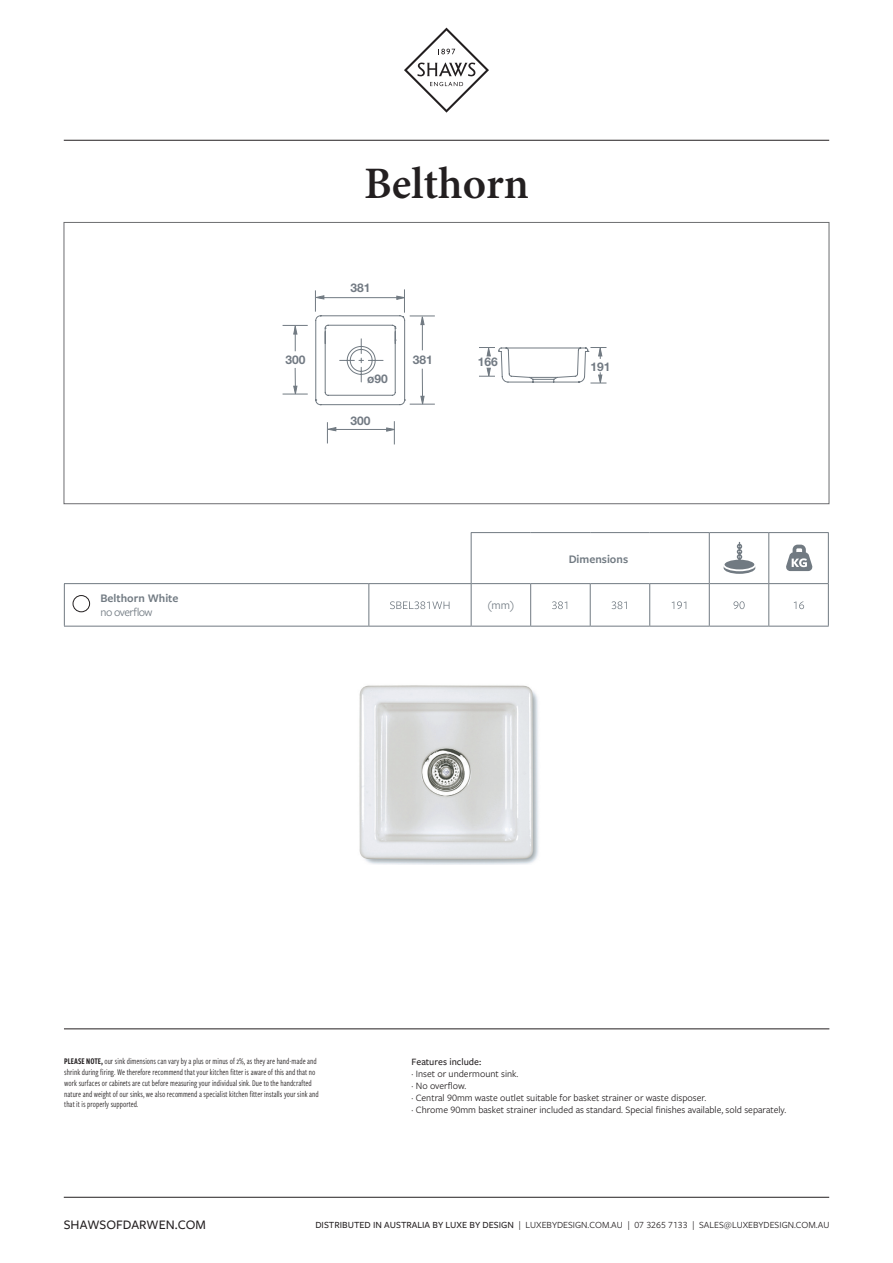
<style>
.page{position:relative;width:893px;height:1263px;background:#fff}
.page>*{position:absolute;margin:0;border:0;box-sizing:border-box;transform-origin:0 0}
.t1{font:600 45px "Minion Pro";color:#231f20}
.t2{font:500 13.5px "Freight Sans Pro";color:#231f20}
.t3{font:600 12px "Freight Sans Pro";color:#717a82}
.t4{font:700 12px "Helvetica Neue LT Pro";color:#727a83}
.t5{font:12px "Freight Sans Pro";letter-spacing:-.045em;color:#717a82}
.t6{font:10.05px/12.1px "Freight Sans Pro";color:#231f20}
.t7{font:500 10.05px "Freight Sans Pro";color:#231f20}
.t8{font:9.75px "Freight Sans Pro";color:#231f20}
.t9{font:9px/10.8px "Freight Sans Cmp Pro";color:#231f20}
.s1{font-family:"Freight Sans Cmp Pro Semi"}
.s2{font-weight:500}
</style>
<div class="page">
<hr style="left:471px;top:532px;width:60px;height:1px;background:#717a82">
<hr style="left:471px;top:533px;width:1px;height:50px;background:#717a82">
<hr style="left:531px;top:532px;width:59px;height:1px;background:#717a82">
<hr style="left:590px;top:532px;width:60px;height:1px;background:#717a82">
<hr style="left:650px;top:532px;width:59px;height:1px;background:#717a82">
<hr style="left:709px;top:532px;width:60px;height:1px;background:#717a82">
<hr style="left:709px;top:533px;width:1px;height:50px;background:#717a82">
<hr style="left:769px;top:532px;width:60px;height:1px;background:#717a82">
<hr style="left:768px;top:533px;width:1px;height:50px;background:#717a82">
<hr style="left:828px;top:533px;width:1px;height:50px;background:#717a82">
<hr style="left:64px;top:583px;width:305px;height:1px;background:#717a82">
<hr style="left:64px;top:584px;width:1px;height:42px;background:#717a82">
<hr style="left:369px;top:583px;width:102px;height:1px;background:#717a82">
<hr style="left:368px;top:584px;width:1px;height:42px;background:#717a82">
<hr style="left:471px;top:583px;width:60px;height:1px;background:#717a82">
<hr style="left:471px;top:584px;width:1px;height:42px;background:#717a82">
<hr style="left:531px;top:583px;width:59px;height:1px;background:#717a82">
<hr style="left:530px;top:584px;width:1px;height:42px;background:#717a82">
<hr style="left:590px;top:583px;width:60px;height:1px;background:#717a82">
<hr style="left:590px;top:584px;width:1px;height:42px;background:#717a82">
<hr style="left:650px;top:583px;width:59px;height:1px;background:#717a82">
<hr style="left:649px;top:584px;width:1px;height:42px;background:#717a82">
<hr style="left:709px;top:583px;width:60px;height:1px;background:#717a82">
<hr style="left:709px;top:584px;width:1px;height:42px;background:#717a82">
<hr style="left:769px;top:583px;width:60px;height:1px;background:#717a82">
<hr style="left:768px;top:584px;width:1px;height:42px;background:#717a82">
<hr style="left:828px;top:584px;width:1px;height:42px;background:#717a82">
<hr style="left:590px;top:626px;width:60px;height:1px;background:#717a82">
<hr style="left:650px;top:626px;width:59px;height:1px;background:#717a82">
<hr style="left:709px;top:626px;width:60px;height:1px;background:#717a82">
<hr style="left:64px;top:626px;width:305px;height:1px;background:#717a82">
<hr style="left:369px;top:626px;width:102px;height:1px;background:#717a82">
<hr style="left:471px;top:626px;width:60px;height:1px;background:#717a82">
<hr style="left:531px;top:626px;width:59px;height:1px;background:#717a82">
<hr style="left:769px;top:626px;width:60px;height:1px;background:#717a82">
<svg style="left:390px;top:601px;width:59px;height:8px"></svg>
<svg style="left:552px;top:601px;width:15px;height:8px"></svg>
<svg style="left:612px;top:601px;width:15px;height:8px"></svg>
<svg style="left:672px;top:601px;width:14px;height:8px"></svg>
<svg style="left:733px;top:601px;width:12px;height:8px"></svg>
<svg style="left:794px;top:601px;width:10px;height:8px"></svg>
<svg style="left:404px;top:28px;width:85px;height:85px"></svg>
<hr style="left:64px;top:140px;width:765px;height:1px;background:#231f20">
<hr style="left:64px;top:1197px;width:765px;height:1px;background:#231f20">
<hr style="left:64px;top:1028px;width:765px;height:1px;background:#231f20">
<svg style="left:283px;top:325px;width:25px;height:26px"></svg>
<svg style="left:283px;top:368px;width:25px;height:27px"></svg>
<hr style="left:331px;top:429px;width:58px;height:1px;background:#717a82">
<svg style="left:386px;top:421px;width:9px;height:23px"></svg>
<svg style="left:326px;top:422px;width:10px;height:21px"></svg>
<svg style="left:315px;top:289px;width:291px;height:117px"></svg>
<svg style="left:786px;top:545px;width:26px;height:26px"></svg>
<div style="left:723px;top:558px;width:33px;height:13px;border:2px solid #fff;border-radius:50%"></div>
<svg style="left:724px;top:542px;width:31px;height:32px"></svg>
<img style="left:359px;top:685px;width:180px;height:180px">
<div style="left:73px;top:595px;width:17px;height:17px;border:1px solid #231f20;border-radius:50%"></div>
<h1 class="t1" style="left:364px;top:152px;width:166px">Belthorn</h1>
<h3 class="t3" style="left:100px;top:590px;width:80px">Belthorn White</h3>
<h3 class="t5" style="left:100px;top:604px;width:54px">no overflow</h3>
<h3 class="t4" style="left:286px;top:353px;width:22px">300</h3>
<h3 class="t4" style="left:350px;top:280px;width:22px">381</h3>
<h3 class="t4" style="left:367px;top:371px;width:22px">ø90</h3>
<h3 class="t4" style="left:350px;top:413px;width:22px">300</h3>
<h3 class="t4" style="left:413px;top:352px;width:22px">381</h3>
<h3 class="t4" style="left:478px;top:355px;width:22px">166</h3>
<h3 class="t5" style="left:487px;top:597px;width:29px">(mm)</h3>
<h3 class="t4" style="left:591px;top:359px;width:22px">191</h3>
<h3 class="t3" style="left:569px;top:551px;width:61px">Dimensions</h3>
<p class="t9" style="left:64px;top:1055px;width:256px"><span class="s1">PLEASE NOTE,</span> our sink dimensions can vary by a plus or minus of 2%, as they are hand-made and shrink during firing. We therefore recommend that your kitchen fitter is aware of this and that no work surfaces or cabinets are cut before measuring your individual sink. Due to the handcrafted nature and weight of our sinks, we also recommend a specialist kitchen fitter installs your sink and that it is properly supported.</p>
<p class="t7" style="left:412px;top:1055px;width:71px">Features include:</p>
<p class="t6" style="left:412px;top:1067px;width:376px">· Inset or undermount sink.<br>· No overflow.<br>· Central 90mm waste outlet suitable for basket strainer or waste disposer.<br>· Chrome 90mm basket strainer included as standard. Special finishes available, sold separately.</p>
<h2 class="t2" style="left:64px;top:1215px;width:144px">SHAWSOFDARWEN.COM</h2>
<p class="t8" style="left:315px;top:1218px;width:516px"><span class="s2">DISTRIBUTED IN AUSTRALIA BY LUXE BY DESIGN</span> | LUXEBYDESIGN.COM.AU | 07 3265 7133 | SALES@LUXEBYDESIGN.COM.AU</p>
</div>
